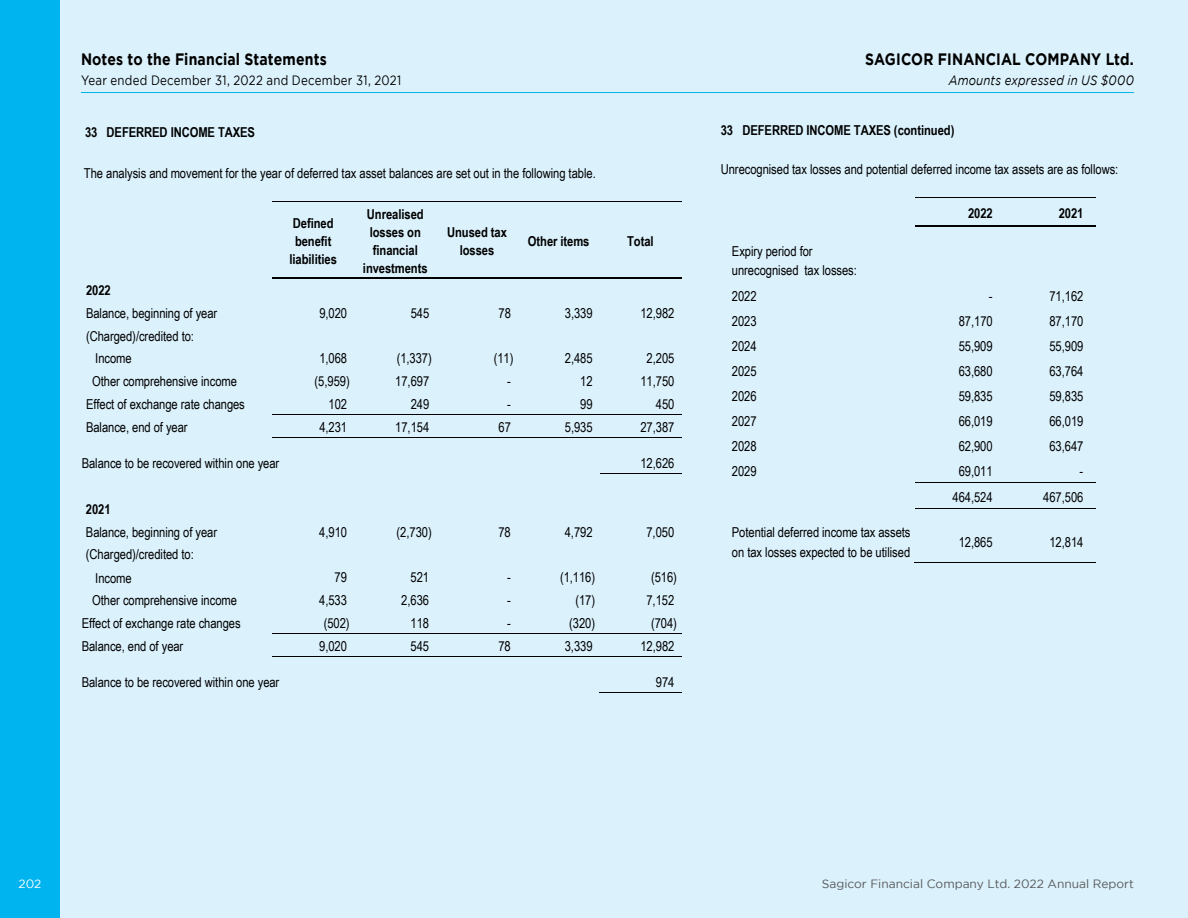
<style>
.page{position:relative;width:1188px;height:918px;background:#dbf1fc}
.page>*{position:absolute;margin:0;border:0;box-sizing:border-box;transform-origin:0 0}
.t1{font:700 16.5px "Gotham";letter-spacing:.01em;color:#000;scale:.85 1}
.t2{font:13.65px/25px "Arial Narrow";letter-spacing:-.005em;color:#000}
.t3{font:700 13.65px "Arial Narrow";letter-spacing:-.005em;color:#000}
.t4{font:13.5px "Gotham";letter-spacing:.02em;color:#000;scale:.85 1}
.t5{font:italic 13.5px "Gotham";letter-spacing:.02em;color:#000;scale:.85 1}
.t6{font:12px "Gotham";color:#58595b}
.t7{font:12px "Gotham";color:#fff}
</style>
<div class="page">
<div style="left:0;top:0;width:60px;height:918px;background:#00b5ef"></div>
<hr style="left:81px;top:92px;width:1053px;height:1px;background:#00b5ef">
<hr style="left:915px;top:197px;width:90px;height:1px;background:#000">
<hr style="left:1006px;top:197px;width:90px;height:1px;background:#000">
<hr style="left:272px;top:202px;width:82px;height:1px;background:#000">
<hr style="left:355px;top:202px;width:81px;height:1px;background:#000">
<hr style="left:437px;top:202px;width:81px;height:1px;background:#000">
<hr style="left:519px;top:202px;width:81px;height:1px;background:#000">
<hr style="left:601px;top:202px;width:81px;height:1px;background:#000">
<hr style="left:915px;top:225px;width:90px;height:1px;background:#000">
<hr style="left:1006px;top:225px;width:90px;height:1px;background:#000">
<hr style="left:272px;top:278px;width:82px;height:1px;background:#000">
<hr style="left:355px;top:278px;width:81px;height:1px;background:#000">
<hr style="left:437px;top:278px;width:81px;height:1px;background:#000">
<hr style="left:519px;top:278px;width:81px;height:1px;background:#000">
<hr style="left:601px;top:278px;width:81px;height:1px;background:#000">
<hr style="left:272px;top:414px;width:82px;height:1px;background:#000">
<hr style="left:355px;top:414px;width:81px;height:1px;background:#000">
<hr style="left:437px;top:414px;width:81px;height:1px;background:#000">
<hr style="left:519px;top:414px;width:81px;height:1px;background:#000">
<hr style="left:601px;top:414px;width:81px;height:1px;background:#000">
<hr style="left:272px;top:437px;width:82px;height:1px;background:#000">
<hr style="left:355px;top:437px;width:81px;height:1px;background:#000">
<hr style="left:437px;top:437px;width:81px;height:1px;background:#000">
<hr style="left:519px;top:437px;width:81px;height:1px;background:#000">
<hr style="left:601px;top:437px;width:81px;height:1px;background:#000">
<hr style="left:600px;top:473px;width:82px;height:1px;background:#000">
<hr style="left:915px;top:482px;width:90px;height:1px;background:#000">
<hr style="left:1006px;top:482px;width:90px;height:1px;background:#000">
<hr style="left:915px;top:508px;width:90px;height:1px;background:#000">
<hr style="left:1006px;top:508px;width:90px;height:1px;background:#000">
<hr style="left:914px;top:562px;width:91px;height:1px;background:#000">
<hr style="left:1005px;top:562px;width:91px;height:1px;background:#000">
<hr style="left:272px;top:633px;width:82px;height:1px;background:#000">
<hr style="left:355px;top:633px;width:81px;height:1px;background:#000">
<hr style="left:437px;top:633px;width:81px;height:1px;background:#000">
<hr style="left:519px;top:633px;width:81px;height:1px;background:#000">
<hr style="left:601px;top:633px;width:81px;height:1px;background:#000">
<hr style="left:272px;top:656px;width:82px;height:1px;background:#000">
<hr style="left:355px;top:656px;width:81px;height:1px;background:#000">
<hr style="left:437px;top:656px;width:81px;height:1px;background:#000">
<hr style="left:519px;top:656px;width:81px;height:1px;background:#000">
<hr style="left:601px;top:656px;width:81px;height:1px;background:#000">
<hr style="left:599px;top:692px;width:83px;height:1px;background:#000">
<p class="t1" style="left:81px;top:50px;width:291px">Notes to the Financial Statements</p>
<p class="t1" style="left:865px;top:50px;width:318px">SAGICOR FINANCIAL COMPANY Ltd.</p>
<p class="t4" style="left:81px;top:72px;width:378px">Year ended December 31, 2022 and December 31, 2021</p>
<p class="t5" style="left:949px;top:72px;width:219px">Amounts expressed in US $000</p>
<p class="t3" style="left:721px;top:120px;width:235px">33 DEFERRED INCOME TAXES (continued)</p>
<p class="t2" style="left:721px;top:156px;width:399px">Unrecognised tax losses and potential deferred income tax assets are as follows:</p>
<p class="t3" style="left:968px;top:203px;width:26px">2022</p>
<p class="t3" style="left:1059px;top:203px;width:26px">2021</p>
<p class="t3" style="left:85px;top:122px;width:172px">33 DEFERRED INCOME TAXES</p>
<p class="t2" style="left:84px;top:160px;width:513px">The analysis and movement for the year of deferred tax asset balances are set out in the following table.</p>
<p class="t3" style="left:367px;top:204px;width:58px">Unrealised</p>
<p class="t3" style="left:293px;top:213px;width:42px">Defined</p>
<p class="t3" style="left:370px;top:222px;width:53px">losses on</p>
<p class="t3" style="left:447px;top:222px;width:61px">Unused tax</p>
<p class="t3" style="left:295px;top:231px;width:38px">benefit</p>
<p class="t3" style="left:528px;top:231px;width:63px">Other items</p>
<p class="t3" style="left:627px;top:231px;width:28px">Total</p>
<p class="t3" style="left:373px;top:240px;width:47px">financial</p>
<p class="t3" style="left:460px;top:240px;width:36px">losses</p>
<p class="t2" style="left:732px;top:241px;width:126px;line-height:19.5px">Expiry period for unrecognised tax losses:</p>
<p class="t2" style="left:732px;top:283px;width:26px;text-align:justify">2022<br>2023<br>2024<br>2025<br>2026<br>2027<br>2028<br>2029</p>
<p class="t3" style="left:289px;top:249px;width:49px">liabilities</p>
<p class="t3" style="left:363px;top:258px;width:66px">investments</p>
<p class="t3" style="left:86px;top:280px;width:26px">2022</p>
<p class="t2" style="left:86px;top:300px;width:133px">Balance, beginning of year</p>
<p class="t2" style="left:86px;top:323px;width:109px">(Charged)/credited to:</p>
<p class="t2" style="left:95px;top:345px;width:38px">Income</p>
<p class="t2" style="left:92px;top:368px;width:146px">Other comprehensive income</p>
<p class="t2" style="left:86px;top:391px;width:160px">Effect of exchange rate changes</p>
<p class="t2" style="left:86px;top:415px;width:103px">Balance, end of year</p>
<p class="t2" style="left:989px;top:283px;width:5px">-</p>
<p class="t2" style="left:1049px;top:283px;width:36px">71,162</p>
<p class="t2" style="left:319px;top:300px;width:29px">9,020</p>
<p class="t2" style="left:411px;top:300px;width:20px">545</p>
<p class="t2" style="left:499px;top:300px;width:14px">78</p>
<p class="t2" style="left:565px;top:300px;width:29px">3,339</p>
<p class="t2" style="left:640px;top:300px;width:36px">12,982</p>
<p class="t2" style="left:959px;top:308px;width:36px">87,170</p>
<p class="t2" style="left:1049px;top:308px;width:36px">87,170</p>
<p class="t2" style="left:959px;top:333px;width:36px">55,909</p>
<p class="t2" style="left:1049px;top:333px;width:36px">55,909</p>
<p class="t2" style="left:319px;top:345px;width:29px">1,068</p>
<p class="t2" style="left:397px;top:345px;width:37px">(1,337)</p>
<p class="t2" style="left:647px;top:345px;width:29px">2,205</p>
<p class="t2" style="left:494px;top:345px;width:21px">(11)</p>
<p class="t2" style="left:565px;top:345px;width:29px">2,485</p>
<p class="t2" style="left:507px;top:368px;width:5px">-</p>
<p class="t2" style="left:580px;top:368px;width:14px">12</p>
<p class="t2" style="left:507px;top:391px;width:5px">-</p>
<p class="t2" style="left:580px;top:391px;width:14px">99</p>
<p class="t2" style="left:959px;top:358px;width:36px">63,680</p>
<p class="t2" style="left:1049px;top:358px;width:36px">63,764</p>
<p class="t2" style="left:315px;top:368px;width:37px">(5,959)</p>
<p class="t2" style="left:395px;top:368px;width:36px">17,697</p>
<p class="t2" style="left:640px;top:368px;width:36px">11,750</p>
<p class="t2" style="left:329px;top:391px;width:20px">102</p>
<p class="t2" style="left:411px;top:391px;width:20px">249</p>
<p class="t2" style="left:656px;top:391px;width:20px">450</p>
<p class="t2" style="left:959px;top:384px;width:36px">59,835</p>
<p class="t2" style="left:1049px;top:384px;width:36px">59,835</p>
<p class="t2" style="left:959px;top:408px;width:36px">66,019</p>
<p class="t2" style="left:1049px;top:408px;width:36px">66,019</p>
<p class="t2" style="left:959px;top:433px;width:35px">62,900</p>
<p class="t2" style="left:1049px;top:433px;width:36px">63,647</p>
<p class="t2" style="left:319px;top:415px;width:29px">4,231</p>
<p class="t2" style="left:395px;top:415px;width:36px">17,154</p>
<p class="t2" style="left:499px;top:415px;width:14px">67</p>
<p class="t2" style="left:565px;top:415px;width:29px">5,935</p>
<p class="t2" style="left:640px;top:415px;width:36px">27,387</p>
<p class="t2" style="left:82px;top:450px;width:199px">Balance to be recovered within one year</p>
<p class="t2" style="left:640px;top:450px;width:36px">12,626</p>
<p class="t2" style="left:959px;top:458px;width:36px">69,011</p>
<p class="t2" style="left:1080px;top:458px;width:5px">-</p>
<p class="t2" style="left:953px;top:484px;width:42px">464,524</p>
<p class="t2" style="left:1043px;top:484px;width:42px">467,506</p>
<p class="t3" style="left:86px;top:499px;width:26px">2021</p>
<p class="t2" style="left:86px;top:520px;width:133px;line-height:22.6px">Balance, beginning of year (Charged)/credited to:</p>
<p class="t2" style="left:319px;top:519px;width:29px">4,910</p>
<p class="t2" style="left:397px;top:519px;width:37px">(2,730)</p>
<p class="t2" style="left:498px;top:519px;width:14px">78</p>
<p class="t2" style="left:565px;top:519px;width:29px">4,792</p>
<p class="t2" style="left:646px;top:519px;width:29px">7,050</p>
<p class="t2" style="left:732px;top:522px;width:180px;line-height:19.5px">Potential deferred income tax assets on tax losses expected to be utilised</p>
<p class="t2" style="left:959px;top:529px;width:36px">12,865</p>
<p class="t2" style="left:1049px;top:529px;width:36px">12,814</p>
<p class="t2" style="left:95px;top:565px;width:38px">Income</p>
<p class="t2" style="left:92px;top:587px;width:146px">Other comprehensive income</p>
<p class="t2" style="left:82px;top:610px;width:160px">Effect of exchange rate changes</p>
<p class="t2" style="left:82px;top:633px;width:103px">Balance, end of year</p>
<p class="t2" style="left:82px;top:669px;width:199px">Balance to be recovered within one year</p>
<p class="t2" style="left:507px;top:565px;width:5px">-</p>
<p class="t2" style="left:560px;top:565px;width:37px">(1,116)</p>
<p class="t2" style="left:507px;top:587px;width:5px">-</p>
<p class="t2" style="left:575px;top:587px;width:21px">(17)</p>
<p class="t2" style="left:507px;top:610px;width:5px">-</p>
<p class="t2" style="left:569px;top:610px;width:27px">(320)</p>
<p class="t2" style="left:335px;top:565px;width:14px">79</p>
<p class="t2" style="left:411px;top:565px;width:20px">521</p>
<p class="t2" style="left:651px;top:565px;width:27px">(516)</p>
<p class="t2" style="left:319px;top:587px;width:29px">4,533</p>
<p class="t2" style="left:401px;top:587px;width:29px">2,636</p>
<p class="t2" style="left:646px;top:587px;width:29px">7,152</p>
<p class="t2" style="left:324px;top:610px;width:27px">(502)</p>
<p class="t2" style="left:411px;top:610px;width:20px">118</p>
<p class="t2" style="left:651px;top:610px;width:27px">(704)</p>
<p class="t2" style="left:319px;top:633px;width:29px">9,020</p>
<p class="t2" style="left:411px;top:633px;width:20px">545</p>
<p class="t2" style="left:498px;top:633px;width:14px">78</p>
<p class="t2" style="left:565px;top:633px;width:29px">3,339</p>
<p class="t2" style="left:640px;top:633px;width:36px">12,982</p>
<p class="t2" style="left:656px;top:669px;width:20px">974</p>
<p class="t7" style="left:19px;top:877px;width:24px">202</p>
<p class="t6" style="left:822px;top:877px;width:314px">Sagicor Financial Company Ltd. 2022 Annual Report</p>
</div>
